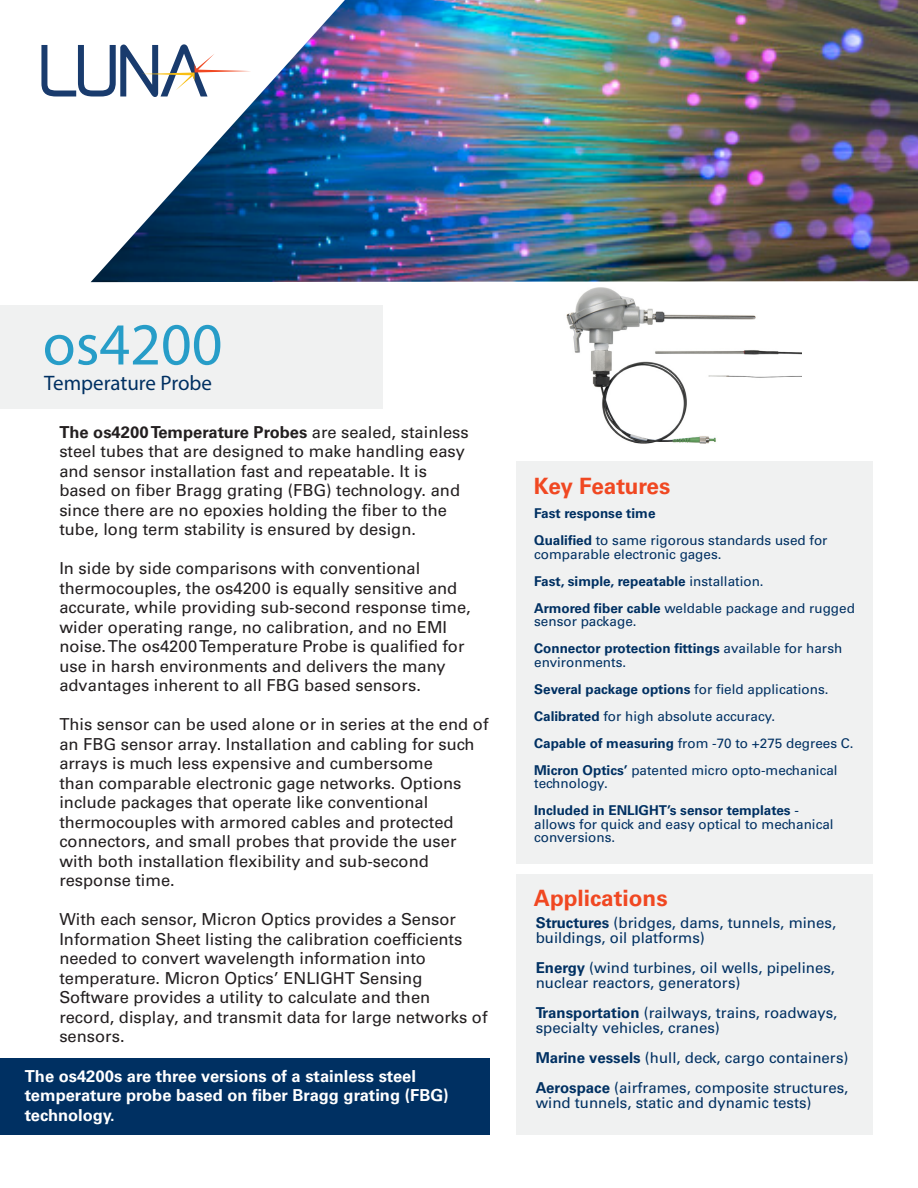
<style>
.page{position:relative;width:918px;height:1188px;background:#fff}
.page>*{position:absolute;margin:0;border:0;box-sizing:border-box;transform-origin:0 0}
.t1{font:60px "Myriad Pro";color:#279dc8}
.t2{font:700 22.5px "Univers LT Std";color:#f04822}
.t3{font:21px "Myriad Pro";color:#003062}
.Default{font:16.5px/19.5px "Univers LT Std";color:#231f20}
.Default-2{font:700 16.5px/19.5px "Univers LT Std";color:#fff}
.Default-3{font:15px/15px "Univers LT Std";color:#003062}
.Default-4{font:13.5px/13.5px "Univers LT Std";color:#003062}
.Default-5{font:700 13.5px "Univers LT Std";color:#003062}
.s1{font-weight:700}
.s2{font-weight:400}
</style>
<div class="page">
<img style="left:566px;top:287px;width:236px;height:157px">
<div style="left:0;top:305px;width:382px;height:104px;background:#f0f1f1"></div>
<div style="left:516px;top:874px;width:357px;height:261px;background:#f0f1f1"></div>
<img style="left:91px;top:0;width:827px;height:282px">
<div style="left:516px;top:462px;width:357px;height:402px;background:#f0f1f1"></div>
<svg style="left:41px;top:44px;width:210px;height:53px"></svg>
<div style="left:0;top:1058px;width:489px;height:77px;background:#003062"></div>
<p class="t1" style="left:43px;top:307px;width:181px">os4200</p>
<p class="t3" style="left:44px;top:370px;width:169px">Temperature Probe</p>
<p class="Default" style="left:59px;top:422px;width:411px"><span class="s1">The os4200 Temperature Probes</span> are sealed, stainless steel tubes that are designed to make handling easy and sensor installation fast and repeatable. It is</p>
<p class="Default" style="left:59px;top:481px;width:402px">based on fiber Bragg grating (FBG) technology. and since there are no epoxies holding the fiber to the tube, long term stability is ensured by design.</p>
<p class="Default" style="left:59px;top:559px;width:413px">In side by side comparisons with conventional thermocouples, the os4200 is equally sensitive and accurate, while providing sub-second response time, wider operating range, no calibration, and no EMI noise. The os4200 Temperature Probe is qualified for use in harsh environments and delivers the many advantages inherent to all FBG based sensors.</p>
<p class="Default" style="left:59px;top:715px;width:431px">This sensor can be used alone or in series at the end of an FBG sensor array. Installation and cabling for such arrays is much less expensive and cumbersome</p>
<p class="Default" style="left:59px;top:773px;width:404px">than comparable electronic gage networks. Options include packages that operate like conventional thermocouples with armored cables and protected</p>
<p class="Default" style="left:59px;top:832px;width:399px">connectors, and small probes that provide the user with both installation flexibility and sub-second response time.</p>
<p class="Default" style="left:59px;top:910px;width:398px">With each sensor, Micron Optics provides a Sensor</p>
<p class="Default" style="left:59px;top:929px;width:404px">Information Sheet listing the calibration coefficients</p>
<p class="Default" style="left:59px;top:949px;width:368px">needed to convert wavelength information into</p>
<p class="Default" style="left:59px;top:968px;width:430px">temperature. Micron Optics’ ENLIGHT Sensing Software provides a utility to calculate and then record, display, and transmit data for large networks of sensors.</p>
<p class="Default-2" style="left:25px;top:1066px;width:425px">The os4200s are three versions of a stainless steel temperature probe based on fiber Bragg grating (FBG) technology.</p>
<p class="t2" style="left:534px;top:473px;width:138px">Key Features</p>
<p class="Default-5" style="left:534px;top:506px;width:123px">Fast response time</p>
<p class="Default-4" style="left:534px;top:534px;width:295px"><span class="s1">Qualified</span> to same rigorous standards used for comparable electronic gages.</p>
<p class="Default-5" style="left:534px;top:573px;width:231px">Fast, simple, repeatable <span class="s2">installation.</span></p>
<p class="Default-4" style="left:534px;top:601px;width:322px"><span class="s1">Armored fiber cable</span> weldable package and rugged sensor package.</p>
<p class="Default-4" style="left:534px;top:642px;width:310px"><span class="s1">Connector protection fittings</span> available for harsh environments.</p>
<p class="Default-5" style="left:534px;top:681px;width:296px">Several package options <span class="s2">for field applications.</span></p>
<p class="Default-4" style="left:534px;top:709px;width:243px"><span class="s1">Calibrated</span> for high absolute accuracy.</p>
<p class="Default-4" style="left:534px;top:736px;width:321px"><span class="s1">Capable of measuring</span> from -70 to +275 degrees C.</p>
<p class="Default-4" style="left:534px;top:763px;width:305px"><span class="s1">Micron Optics’</span> patented micro opto-mechanical technology.</p>
<p class="Default-4" style="left:534px;top:804px;width:301px"><span class="s1">Included in ENLIGHT’s sensor templates</span> - allows for quick and easy optical to mechanical conversions.</p>
<p class="t2" style="left:534px;top:885px;width:135px">Applications</p>
<p class="Default-3" style="left:536px;top:915px;width:302px"><span class="s1">Structures</span> (bridges, dams, tunnels, mines, buildings, oil platforms)</p>
<p class="Default-3" style="left:536px;top:960px;width:301px"><span class="s1">Energy</span> (wind turbines, oil wells, pipelines, nuclear reactors, generators)</p>
<p class="Default-3" style="left:536px;top:1005px;width:303px"><span class="s1">Transportation</span> (railways, trains, roadways, specialty vehicles, cranes)</p>
<p class="Default-3" style="left:536px;top:1050px;width:314px"><span class="s1">Marine vessels</span> (hull, deck, cargo containers)</p>
<p class="Default-3" style="left:536px;top:1080px;width:314px"><span class="s1">Aerospace</span> (airframes, composite structures, wind tunnels, static and dynamic tests)</p>
</div>
